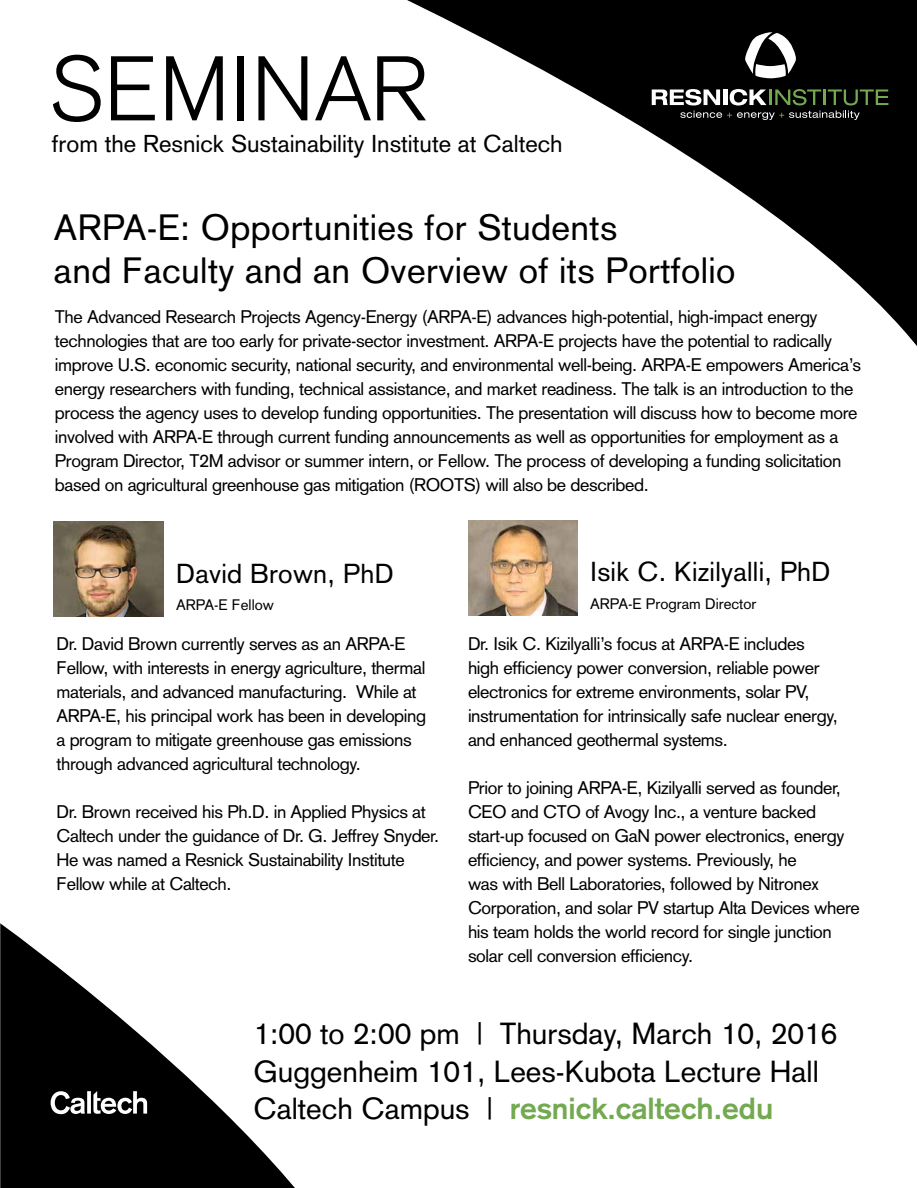
<style>
.page{position:relative;width:918px;height:1188px;background:#fff}
.page>*{position:absolute;margin:0;border:0;box-sizing:border-box;transform-origin:0 0}
.t1{font:300 90px "Akzidenz Grotesk";letter-spacing:.01em;color:#000}
.t2{font:36px/43.2px "Akzidenz Grotesk";letter-spacing:.01em;color:#000}
.t3{font:30px/37.5px "Akzidenz Grotesk";color:#000}
.t4{font:27px "Akzidenz Grotesk";letter-spacing:.01em;color:#000}
.t5{font:24px "Akzidenz Grotesk";color:#000}
.t6{font:18px/24px "Akzidenz Grotesk";letter-spacing:-.02em;color:#000}
.t7{font:15px "Akzidenz Grotesk";color:#000}
.s1{font-weight:700;color:#73a950}
</style>
<div class="page">
<svg style="left:407px;top:0;width:510px;height:537px"></svg>
<svg style="left:0;top:923px;width:295px;height:265px;fill:#000"></svg>
<svg style="left:680px;top:111px;width:180px;height:9px;background:#373837"></svg>
<svg style="left:652px;top:89px;width:68px;height:16px"></svg>
<hr style="left:723px;top:89px;width:4px;height:16px;background:#fff">
<svg style="left:730px;top:89px;width:91px;height:16px"></svg>
<hr style="left:823px;top:89px;width:3px;height:16px;background:#73a950">
<svg style="left:828px;top:89px;width:60px;height:16px"></svg>
<svg style="left:745px;top:32px;width:51px;height:46px"></svg>
<svg style="left:51px;top:1091px;width:96px;height:23px"></svg>
<img style="left:54px;top:521px;width:109px;height:95px">
<img style="left:468px;top:521px;width:109px;height:95px">
<h1 class="t1" style="left:49px;top:37px;width:379px">SEMINAR</h1>
<h3 class="t5" style="left:52px;top:129px;width:512px">from the Resnick Sustainability Institute at Caltech</h3>
<h2 class="t2" style="left:54px;top:205px;width:683px">ARPA-E: Opportunities for Students<br>and Faculty and an Overview of its Portfolio</h2>
<p class="t6" style="left:55px;top:305px;width:808px">The Advanced Research Projects Agency-Energy (ARPA-E) advances high-potential, high-impact energy technologies that are too early for private-sector investment. ARPA-E projects have the potential to radically improve U.S. economic security, national security, and environmental well-being. ARPA-E empowers America’s energy researchers with funding, technical assistance, and market readiness. The talk is an introduction to the process the agency uses to develop funding opportunities. The presentation will discuss how to become more involved with ARPA-E through current funding announcements as well as opportunities for employment as a Program Director, T2M advisor or summer intern, or Fellow. The process of developing a funding solicitation based on agricultural greenhouse gas mitigation (ROOTS) will also be described.</p>
<h3 class="t4" style="left:176px;top:557px;width:219px">David Brown, PhD</h3>
<h3 class="t4" style="left:590px;top:555px;width:242px">Isik C. Kizilyalli, PhD</h3>
<p class="t7" style="left:176px;top:596px;width:99px">ARPA-E Fellow</p>
<p class="t7" style="left:590px;top:595px;width:168px">ARPA-E Program Director</p>
<p class="t6" style="left:56px;top:632px;width:371px">Dr. David Brown currently serves as an ARPA-E Fellow, with interests in energy agriculture, thermal materials, and advanced manufacturing. While at ARPA-E, his principal work has been in developing a program to mitigate greenhouse gas emissions through advanced agricultural technology.</p>
<p class="t6" style="left:56px;top:800px;width:384px">Dr. Brown received his Ph.D. in Applied Physics at Caltech under the guidance of Dr. G. Jeffrey Snyder.<br>He was named a Resnick Sustainability Institute Fellow while at Caltech.</p>
<p class="t6" style="left:468px;top:632px;width:371px">Dr. Isik C. Kizilyalli’s focus at ARPA-E includes high efficiency power conversion, reliable power electronics for extreme environments, solar PV, instrumentation for intrinsically safe nuclear energy, and enhanced geothermal systems.</p>
<p class="t6" style="left:468px;top:776px;width:394px">Prior to joining ARPA-E, Kizilyalli served as founder, CEO and CTO of Avogy Inc., a venture backed start-up focused on GaN power electronics, energy efficiency, and power systems. Previously, he<br>was with Bell Laboratories, followed by Nitronex Corporation, and solar PV startup Alta Devices where his team holds the world record for single junction solar cell conversion efficiency.</p>
<h3 class="t3" style="left:254px;top:1015px;width:586px">1:00 to 2:00 pm | Thursday, March 10, 2016<br>Guggenheim 101, Lees-Kubota Lecture Hall<br>Caltech Campus | <span class="s1">resnick.caltech.edu</span></h3>
</div>
